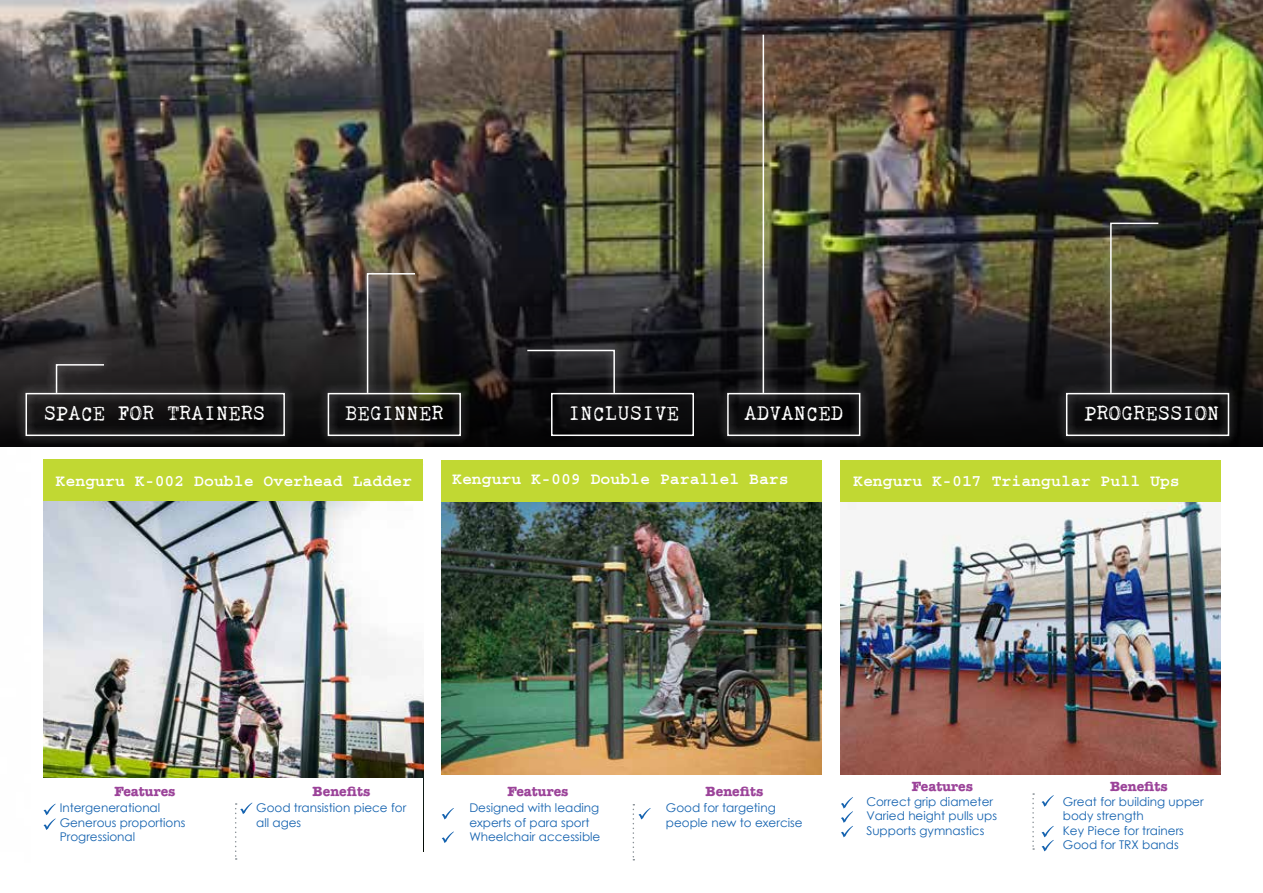
<style>
.page{position:relative;width:1263px;height:893px;background:#fff}
.page>*{position:absolute;margin:0;border:0;box-sizing:border-box;transform-origin:0 0}
.t1{font:21px "Kingthings Trypewriter 2";color:#fff}
.t2{font:700 16.5px "Courier Std";color:#fff}
.t3{font:700 13.5px "American Typewriter Std";color:#9b4399}
.t4{font:12px/14.4px "Century Gothic";color:#1462af}
</style>
<div class="page">
<img style="left:43px;top:501px;width:380px;height:277px">
<div style="left:43px;top:460px;width:380px;height:41px;background:#c1d833"></div>
<img style="left:441px;top:502px;width:381px;height:272px">
<svg style="left:442px;top:808px;width:12px;height:11px"></svg>
<svg style="left:442px;top:831px;width:12px;height:12px"></svg>
<svg style="left:633px;top:804px;width:18px;height:56px"></svg>
<svg style="left:235px;top:803px;width:17px;height:57px"></svg>
<svg style="left:43px;top:804px;width:13px;height:26px"></svg>
<img style="left:841px;top:502px;width:379px;height:272px">
<svg style="left:1041px;top:795px;width:13px;height:12px"></svg>
<svg style="left:1041px;top:826px;width:13px;height:25px"></svg>
<svg style="left:1032px;top:793px;width:2px;height:57px"></svg>
<svg style="left:841px;top:797px;width:12px;height:40px"></svg>
<div style="left:840px;top:461px;width:380px;height:41px;background:#c1d833"></div>
<img style="left:0;top:0;width:1263px;height:268px">
<svg style="left:0;top:268px;width:1263px;height:178px;background:#252320"></svg>
<div style="left:441px;top:460px;width:381px;height:42px;background:#c1d833"></div>
<hr style="left:1260px;top:383px;width:3px;height:63px;background:#fff;opacity:.75">
<div style="left:318px;top:383px;width:153px;height:63px;background:#fff;opacity:.75"></div>
<div style="left:328px;top:393px;width:133px;height:43px;border:2px solid #fff"></div>
<div style="left:717px;top:383px;width:153px;height:63px;background:#fff;opacity:.75"></div>
<div style="left:727px;top:393px;width:133px;height:43px;border:2px solid #fff"></div>
<div style="left:551px;top:393px;width:143px;height:43px;border:2px solid #fff"></div>
<div style="left:16px;top:383px;width:278px;height:63px;background:#fff;opacity:.75"></div>
<div style="left:26px;top:393px;width:259px;height:43px;border:2px solid #fff"></div>
<div style="left:1056px;top:383px;width:183px;height:63px;background:#fff;opacity:.75"></div>
<div style="left:1066px;top:393px;width:163px;height:43px;border:2px solid #fff"></div>
<div style="left:46px;top:354px;width:66px;height:48px;background:#fff;opacity:.75"></div>
<svg style="left:55px;top:363px;width:51px;height:31px;background:#454344"></svg>
<div style="left:519px;top:340px;width:106px;height:61px;background:#fff;opacity:.75"></div>
<svg style="left:526px;top:349px;width:90px;height:45px;background:#2a2a2c"></svg>
<div style="left:357px;top:263px;width:66px;height:138px;background:#fff;opacity:.75"></div>
<svg style="left:366px;top:272px;width:51px;height:122px;background:#5e5348"></svg>
<div style="left:753px;top:26px;width:21px;height:375px;background:#fff;opacity:.75"></div>
<hr style="left:763px;top:35px;width:1px;height:358px;background:#fff">
<div style="left:1100px;top:213px;width:67px;height:188px;background:#fff;opacity:.75"></div>
<svg style="left:1109px;top:222px;width:51px;height:172px;background:#4e4834"></svg>
<h1 class="t1" style="left:44px;top:402px;width:223px">SPACE FOR TRAINERS</h1>
<h1 class="t1" style="left:345px;top:402px;width:100px">BEGINNER</h1>
<h1 class="t1" style="left:568px;top:402px;width:112px">INCLUSIVE</h1>
<h1 class="t1" style="left:745px;top:402px;width:100px">ADVANCED</h1>
<h1 class="t1" style="left:1084px;top:402px;width:137px">PROGRESSION</h1>
<h2 class="t2" style="left:56px;top:472px;width:358px">Kenguru K-002 Double Overhead Ladder</h2>
<h2 class="t2" style="left:452px;top:469px;width:338px">Kenguru K-009 Double Parallel Bars</h2>
<h2 class="t2" style="left:853px;top:472px;width:328px">Kenguru K-017 Triangular Pull Ups</h2>
<p class="t3" style="left:912px;top:779px;width:63px">Features</p>
<p class="t3" style="left:1110px;top:779px;width:59px">Benefits</p>
<p class="t3" style="left:114px;top:783px;width:63px">Features</p>
<p class="t3" style="left:313px;top:783px;width:59px">Benefits</p>
<p class="t3" style="left:507px;top:783px;width:63px">Features</p>
<p class="t3" style="left:705px;top:783px;width:59px">Benefits</p>
<p class="t4" style="left:60px;top:801px;width:127px">Intergenerational<br>Generous proportions<br>Progressional</p>
<p class="t4" style="left:256px;top:801px;width:152px">Good transistion piece for all ages</p>
<p class="t4" style="left:469px;top:801px;width:133px">Designed with leading experts of para sport<br>Wheelchair accessible</p>
<p class="t4" style="left:666px;top:801px;width:138px">Good for targeting people new to exercise</p>
<p class="t4" style="left:866px;top:794px;width:132px">Correct grip diameter<br>Varied height pulls ups<br>Supports gymnastics</p>
<p class="t4" style="left:1063px;top:794px;width:142px">Great for building upper body strength<br>Key Piece for trainers<br>Good for TRX bands</p>
</div>
